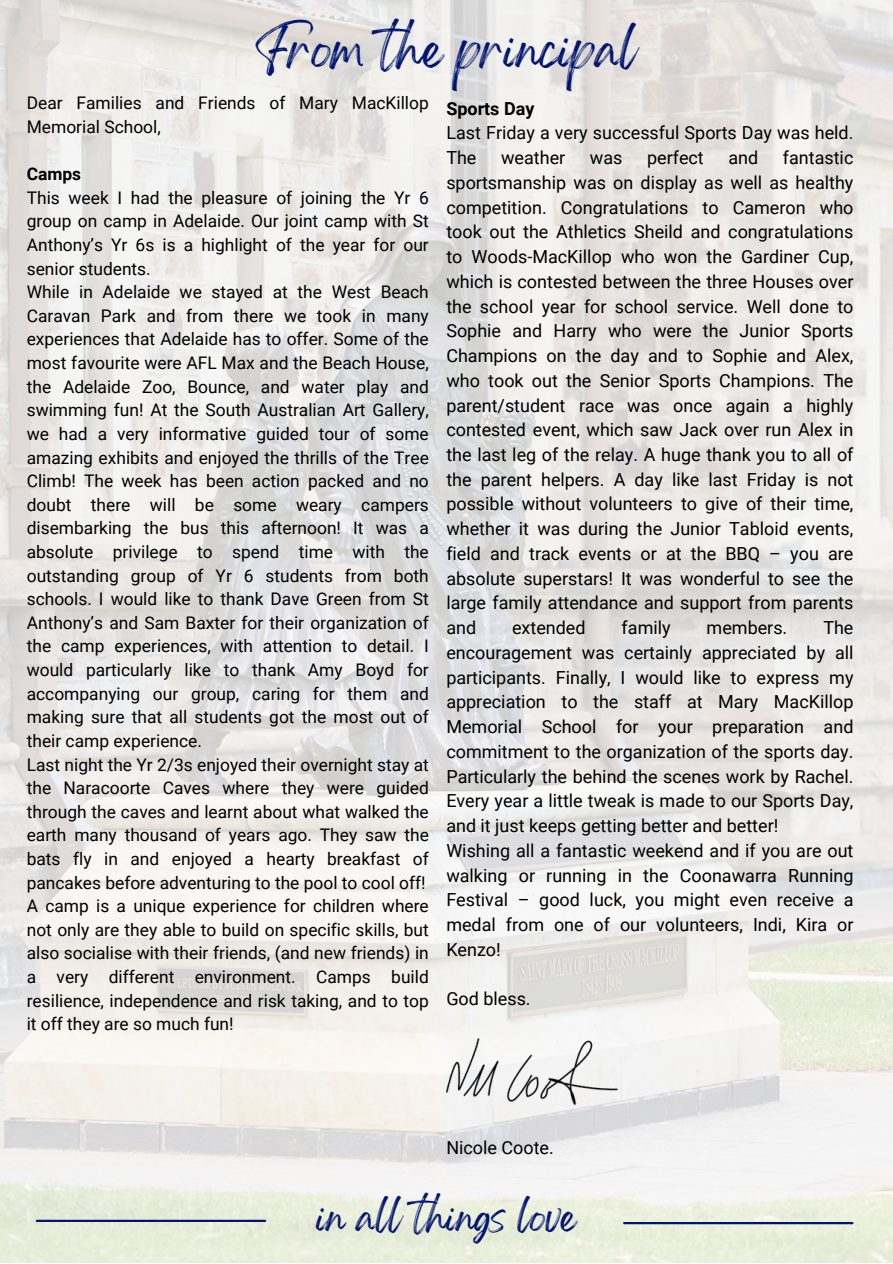
<style>
.page{position:relative;width:893px;height:1264px;background:#fff}
.page>*{position:absolute;margin:0;border:0;box-sizing:border-box;transform-origin:0 0}
.t1{font:38.4px "Gellatio";color:#021670}
.t2{font:30.3px "Gellatio";color:#021670}
.t3{font:18px/24.8px "Roboto";color:#000;text-align:justify}
.t4{font:700 18px "Roboto";color:#000}
.t5{font:17.4px/23.5px "Roboto";color:#000;text-align:justify}
.t6{font:700 17.4px "Roboto";color:#000}
</style>
<div class="page">
<img style="left:0;top:0;width:892px;height:1262px">
<hr style="left:624px;top:1221px;width:228px;height:3px;background:#021670">
<hr style="left:37px;top:1219px;width:228px;height:2px;background:#021670">
<img style="left:446px;top:1036px;width:171px;height:74px">
<p class="t1" style="left:256px;top:40px;width:382px">From the principal</p>
<p class="t5" style="left:27px;top:92px;width:403px">Dear Families and Friends of Mary MacKillop<br>Memorial School,</p>
<p class="t6" style="left:27px;top:164px;width:56px">Camps</p>
<p class="t5" style="left:27px;top:186px;width:403px">This week I had the pleasure of joining the Yr 6 group on camp in Adelaide. Our joint camp with St Anthony’s Yr 6s is a highlight of the year for our senior students.</p>
<p class="t5" style="left:27px;top:280px;width:403px">While in Adelaide we stayed at the West Beach Caravan Park and from there we took in many experiences that Adelaide has to offer. Some of the most favourite were AFL Max and the Beach House, the Adelaide Zoo, Bounce, and water play and swimming fun! At the South Australian Art Gallery, we had a very informative guided tour of some amazing exhibits and enjoyed the thrills of the Tree Climb! The week has been action packed and no doubt there will be some weary campers disembarking the bus this afternoon! It was a absolute privilege to spend time with the outstanding group of Yr 6 students from both schools. I would like to thank Dave Green from St Anthony’s and Sam Baxter for their organization of the camp experiences, with attention to detail. I would particularly like to thank Amy Boyd for accompanying our group, caring for them and making sure that all students got the most out of their camp experience.</p>
<p class="t5" style="left:27px;top:752px;width:403px">Last night the Yr 2/3s enjoyed their overnight stay at the Naracoorte Caves where they were guided through the caves and learnt about what walked the earth many thousand of years ago. They saw the bats fly in and enjoyed a hearty breakfast of pancakes before adventuring to the pool to cool off!</p>
<p class="t5" style="left:27px;top:894px;width:403px">A camp is a unique experience for children where not only are they able to build on specific skills, but also socialise with their friends, (and new friends) in a very different environment. Camps build resilience, independence and risk taking, and to top it off they are so much fun!</p>
<p class="t4" style="left:446px;top:98px;width:89px">Sports Day</p>
<p class="t3" style="left:446px;top:121px;width:408px">Last Friday a very successful Sports Day was held.<br>The</p>
<p class="t3" style="left:446px;top:145px;width:408px;text-indent:336px">fantastic sportsmanship was on display as well as healthy competition. Congratulations to Cameron who took out the Athletics Sheild and congratulations to Woods-MacKillop who won the Gardiner Cup, which is contested between the three Houses over the school year for school service. Well done to Sophie and Harry who were the Junior Sports Champions on the day and to Sophie and Alex, who took out the Senior Sports Champions. The parent/student race was once again a highly contested event, which saw Jack over run Alex in the last leg of the relay. A huge thank you to all of the parent helpers. A day like last Friday is not possible without volunteers to give of their time, whether it was during the Junior Tabloid events, field and track events or at the BBQ – you are absolute superstars! It was wonderful to see the large family attendance and support from parents and</p>
<p class="t3" style="left:501px;top:145px;width:66px">weather</p>
<p class="t3" style="left:590px;top:145px;width:34px">was</p>
<p class="t3" style="left:647px;top:145px;width:58px">perfect</p>
<p class="t3" style="left:728px;top:145px;width:31px">and</p>
<p class="t3" style="left:512px;top:615px;width:75px">extended</p>
<p class="t3" style="left:621px;top:615px;width:50px">family</p>
<p class="t3" style="left:706px;top:615px;width:82px">members.</p>
<p class="t3" style="left:446px;top:615px;width:408px;text-indent:377px">The encouragement was certainly appreciated by all participants. Finally, I would like to express my appreciation to the staff at Mary MacKillop Memorial School for your preparation and commitment to the organization of the sports day.<br>Particularly the behind the scenes work by Rachel.<br>Every year a little tweak is made to our Sports Day, and it just keeps getting better and better!</p>
<p class="t3" style="left:446px;top:838px;width:408px">Wishing all a fantastic weekend and if you are out walking or running in the Coonawarra Running Festival – good luck, you might even receive a medal from one of our volunteers, Indi, Kira or Kenzo!</p>
<p class="t3" style="left:446px;top:986px;width:86px">God bless.</p>
<p class="t3" style="left:446px;top:1135px;width:109px">Nicole Coote.</p>
<p class="t2" style="left:317px;top:1210px;width:260px">in all things love</p>
</div>
